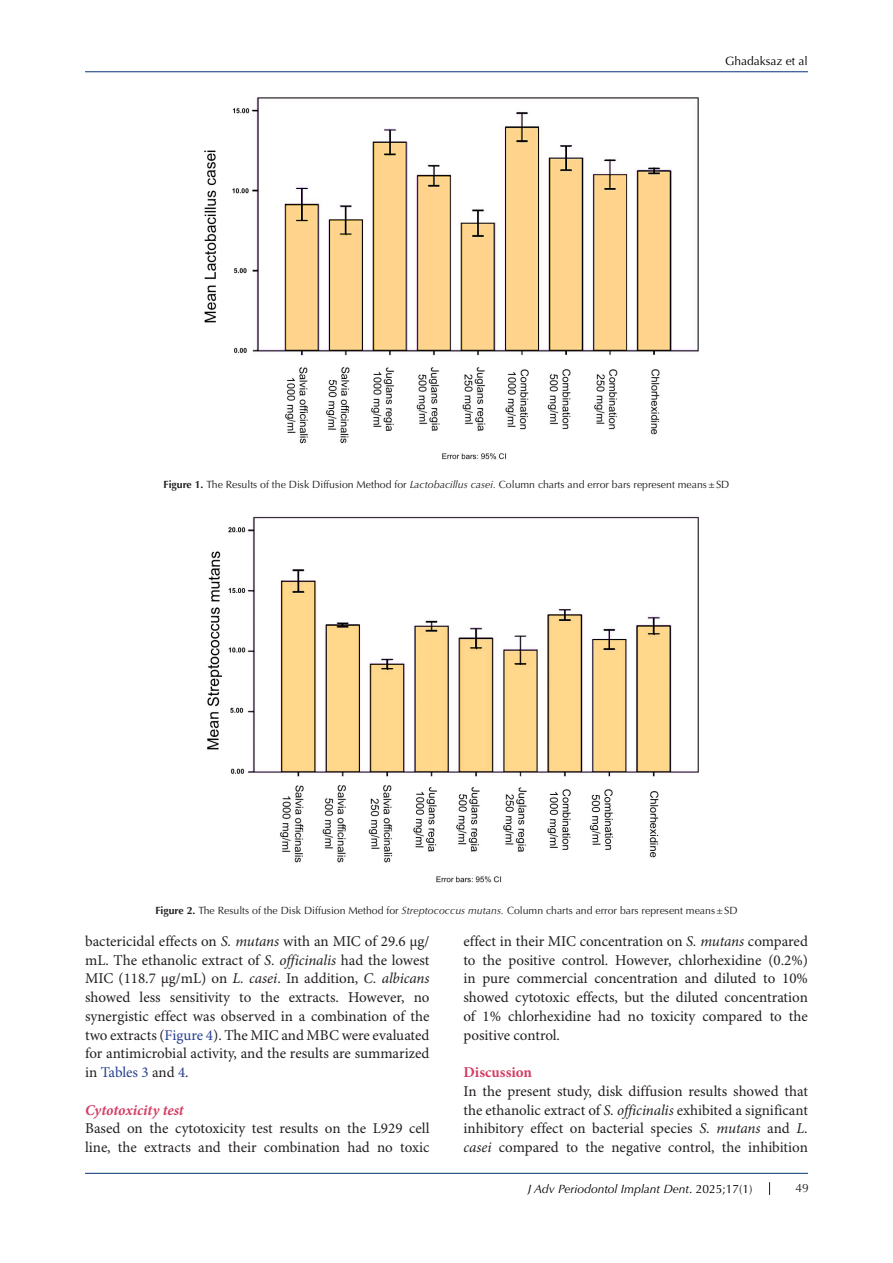
<style>
.page{position:relative;width:893px;height:1263px;background:#fff}
.page>*{position:absolute;margin:0;border:0;box-sizing:border-box;transform-origin:0 0}
.t1{font:15px/18.8px "Minion Pro";color:#231f20;text-align:justify}
.t2{font:italic 700 15px "Minion Pro";letter-spacing:-.005em;color:#d23e65}
.t3{font:700 15px "Minion Pro";color:#d23e65}
.t4{font:italic 12px "Optima LT Std";color:#000}
.t5{font:12px "Optima LT Std";color:#000}
.t6{font:12px "Optima LT Std";color:#231f20}
.t7{font:10.5px "Optima LT Std";color:#231f20}
.s1{font-weight:700}
.s2{font-style:italic}
.s3{color:#253f8e}
.s4{font-style:normal}
</style>
<div class="page">
<hr style="left:85px;top:71px;width:723px;height:1px;background:#053278">
<hr style="left:85px;top:1173px;width:723px;height:1px;background:#053278">
<svg style="left:769px;top:1182px;width:1px;height:13px"></svg>
<img style="left:204px;top:97px;width:495px;height:363px">
<img style="left:207px;top:516px;width:492px;height:367px">
<p class="t5" style="left:725px;top:54px;width:84px">Ghadaksaz et al</p>
<p class="t7" style="left:164px;top:479px;width:567px"><span class="s1">Figure 1.</span> The Results of the Disk Diffusion Method for <span class="s2">Lactobacillus casei.</span> Column charts and error bars represent means±SD</p>
<p class="t7" style="left:155px;top:904px;width:584px"><span class="s1">Figure 2.</span> The Results of the Disk Diffusion Method for <span class="s2">Streptococcus mutans.</span> Column charts and error bars represent means±SD</p>
<p class="t1" style="left:85px;top:932px;width:346px">bactericidal effects on <span class="s2">S. mutans</span> with an MIC of 29.6 µg/ mL. The ethanolic extract of <span class="s2">S. officinalis</span> had the lowest MIC (118.7 µg/mL) on <span class="s2">L. casei</span>. In addition, <span class="s2">C. albicans </span>showed less sensitivity to the extracts. However, no synergistic effect was observed in a combination of the two extracts (<span class="s3">Figure 4</span>). The MIC and MBC were evaluated for antimicrobial activity, and the results are summarized in <span class="s3">Tables 3</span> and <span class="s3">4</span>.</p>
<p class="t2" style="left:85px;top:1099px;width:100px">Cytotoxicity test</p>
<p class="t1" style="left:85px;top:1120px;width:346px">Based on the cytotoxicity test results on the L929 cell line, the extracts and their combination had no toxic</p>
<p class="t1" style="left:463px;top:932px;width:346px">effect in their MIC concentration on <span class="s2">S. mutans</span> compared to the positive control. However, chlorhexidine (0.2%) in pure commercial concentration and diluted to 10% showed cytotoxic effects, but the diluted concentration of 1% chlorhexidine had no toxicity compared to the positive control.</p>
<p class="t3" style="left:463px;top:1062px;width:70px">Discussion</p>
<p class="t1" style="left:463px;top:1082px;width:346px">In the present study, disk diffusion results showed that the ethanolic extract of <span class="s2">S. officinalis</span> exhibited a significant inhibitory effect on bacterial species <span class="s2">S. mutans</span> and <span class="s2">L. casei</span> compared to the negative control, the inhibition</p>
<p class="t4" style="left:528px;top:1181px;width:226px">J Adv Periodontol Implant Dent<span class="s4">. 2025;17(1)</span></p>
<p class="t6" style="left:795px;top:1181px;width:15px">49</p>
</div>
